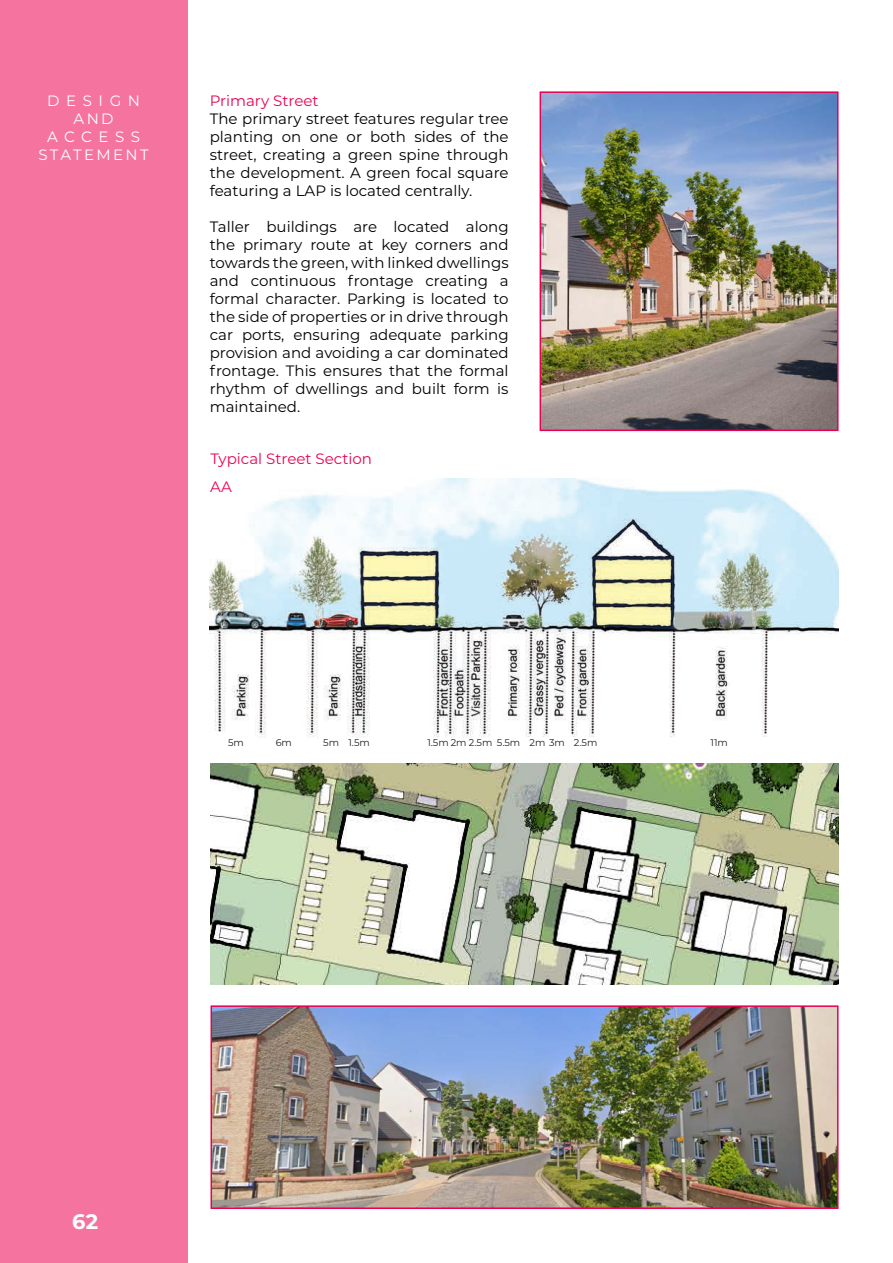
<style>
.page{position:relative;width:893px;height:1263px;background:#fff}
.page>*{position:absolute;margin:0;border:0;box-sizing:border-box;transform-origin:0 0}
.t1{font:700 21px "Montserrat";color:#fff}
.t2{font:15px/18px "Montserrat";color:#000001;text-align:justify}
.t3{font:15px "Montserrat";color:#eb0351}
.t4{font:15px/18px "Montserrat";letter-spacing:.285em;color:#fff;text-align:center}
.Bullet_Points{font:9.75px "Montserrat";color:#231f20}
</style>
<div class="page">
<div style="left:0;top:0;width:187px;height:1263px;background:#f4749f"></div>
<img style="left:210px;top:478px;width:629px;height:260px">
<img style="left:543px;top:94px;width:292px;height:334px">
<div style="left:540px;top:91px;width:298px;height:340px;border:2px solid #e80052"></div>
<img style="left:214px;top:1008px;width:621px;height:198px">
<div style="left:211px;top:1005px;width:627px;height:204px;border:2px solid #e80052"></div>
<img style="left:211px;top:763px;width:628px;height:221px">
<div style="left:274px;top:665px;width:28px;height:62px;background:#fff"></div>
<p class="t4" style="left:38px;top:91px;width:112px">DESIGN<br>AND<br>ACCESS<br>STATEMENT</p>
<p class="t3" style="left:210px;top:90px;width:110px">Primary Street</p>
<p class="t2" style="left:210px;top:109px;width:300px">The primary street features regular tree planting on one or both sides of the street, creating a green spine through the development. A green focal square featuring a LAP is located centrally.</p>
<p class="t2" style="left:210px;top:217px;width:300px">Taller buildings are located along the primary route at key corners and towards the green, with linked dwellings and continuous frontage creating a formal character. Parking is located to the side of properties or in drive through car ports, ensuring adequate parking provision and avoiding a car dominated frontage. This ensures that the formal rhythm of dwellings and built form is maintained.</p>
<p class="t3" style="left:211px;top:448px;width:163px">Typical Street Section</p>
<p class="t3" style="left:210px;top:476px;width:23px">AA</p>
<p class="Bullet_Points" style="left:228px;top:735px;width:17px">5m</p>
<p class="Bullet_Points" style="left:276px;top:735px;width:18px">6m</p>
<p class="Bullet_Points" style="left:323px;top:735px;width:17px">5m</p>
<p class="Bullet_Points" style="left:348px;top:735px;width:23px">1.5m</p>
<p class="Bullet_Points" style="left:427px;top:735px;width:67px">1.5m 2m 2.5m</p>
<p class="Bullet_Points" style="left:497px;top:735px;width:25px">5.5m</p>
<p class="Bullet_Points" style="left:529px;top:735px;width:37px">2m 3m</p>
<p class="Bullet_Points" style="left:574px;top:735px;width:25px">2.5m</p>
<p class="Bullet_Points" style="left:710px;top:735px;width:19px">11m</p>
<h1 class="t1" style="left:72px;top:1207px;width:27px">62</h1>
</div>
